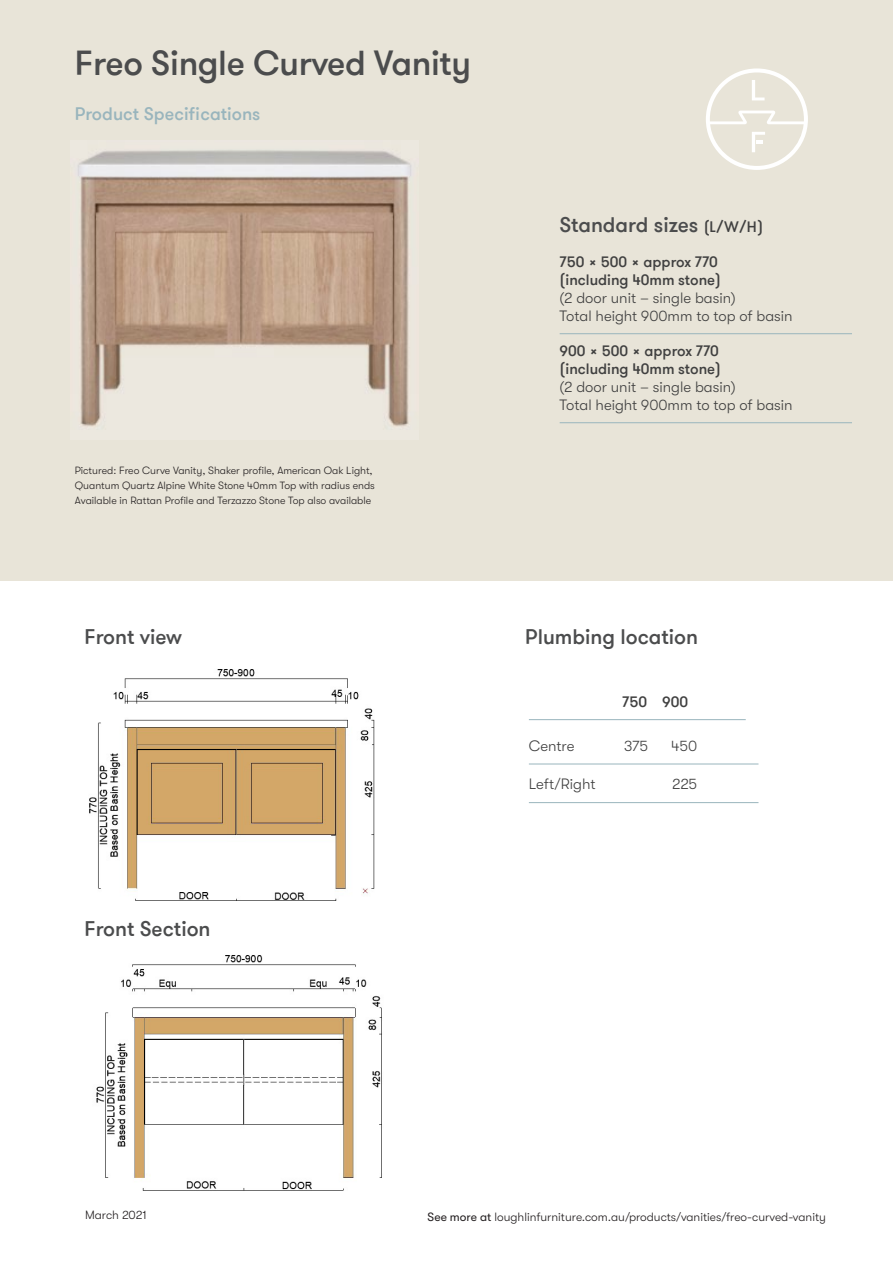
<style>
.page{position:relative;width:893px;height:1263px;background:#fff}
.page>*{position:absolute;margin:0;border:0;box-sizing:border-box;transform-origin:0 0}
.t1{font:500 34.5px "GT Walsheim";letter-spacing:-.01em;color:#4b4c4d}
.t2{font:500 21px "GT Walsheim";color:#4b4c4d}
.t3{font:500 18px "GT Walsheim";color:#99b5bd}
.Size_Body{font:300 15px/18px "GT Walsheim";color:#404040}
.Size_Body-2{font:500 15px "GT Walsheim";color:#404040}
.t4{font:300 12px "GT Walsheim";color:#231f20}
.t5{font:300 10.5px "GT Walsheim";color:#231f20}
.s1{font-size:15px;color:#404040}
.s2{font-weight:500}
.s3{font-weight:400}
</style>
<div class="page">
<div style="left:0;top:0;width:893px;height:580px;background:#e8e4d8"></div>
<hr style="left:560px;top:333px;width:292px;height:1px;background:#99b5bd">
<hr style="left:560px;top:422px;width:292px;height:1px;background:#99b5bd">
<svg style="left:706px;top:68px;width:102px;height:102px"></svg>
<hr style="left:529px;top:719px;width:217px;height:1px;background:#99b5bd">
<hr style="left:529px;top:764px;width:229px;height:1px;background:#99b5bd">
<hr style="left:529px;top:802px;width:229px;height:1px;background:#99b5bd">
<img style="left:89px;top:669px;width:286px;height:232px">
<img style="left:96px;top:955px;width:286px;height:236px">
<img style="left:73px;top:150px;width:167px;height:279px">
<img style="left:240px;top:150px;width:176px;height:279px">
<p class="t1" style="left:75px;top:41px;width:398px">Freo Single Curved Vanity</p>
<p class="t3" style="left:75px;top:102px;width:187px">Product Specifications</p>
<p class="t5" style="left:75px;top:465px;width:299px">Pictured: Freo Curve Vanity, Shaker profile, American Oak Light,</p>
<p class="t5" style="left:75px;top:480px;width:302px">Quantum Quartz Alpine White Stone 40mm Top with radius ends</p>
<p class="t5" style="left:75px;top:495px;width:298px">Available in Rattan Profile and Terzazzo Stone Top also available</p>
<p class="t2" style="left:84px;top:623px;width:99px">Front view</p>
<p class="t2" style="left:84px;top:916px;width:128px">Front Section</p>
<p class="t2" style="left:560px;top:211px;width:205px">Standard sizes <span class="s1">(L/W/H)</span></p>
<p class="Size_Body" style="left:560px;top:253px;width:235px"><span class="s2">750 x 500 x approx 770<br>(including 40mm stone)<br></span>(2 door unit – single basin)<br>Total height 900mm to top of basin</p>
<p class="Size_Body" style="left:560px;top:342px;width:235px"><span class="s2">900 x 500 x approx 770<br>(including 40mm stone)<br></span>(2 door unit – single basin)<br>Total height 900mm to top of basin</p>
<p class="t2" style="left:525px;top:623px;width:174px">Plumbing location</p>
<p class="Size_Body-2" style="left:622px;top:692px;width:67px">750 900</p>
<p class="Size_Body" style="left:529px;top:737px;width:47px">Centre</p>
<p class="Size_Body" style="left:624px;top:737px;width:25px">375</p>
<p class="Size_Body" style="left:671px;top:737px;width:28px">450</p>
<p class="Size_Body" style="left:529px;top:775px;width:68px">Left/Right</p>
<p class="Size_Body" style="left:672px;top:775px;width:27px">225</p>
<p class="t4" style="left:85px;top:1208px;width:63px">March 2021</p>
<p class="t4" style="left:428px;top:1210px;width:400px"><span class="s3">See more at</span> loughlinfurniture.com.au/products/vanities/freo-curved-vanity</p>
</div>
